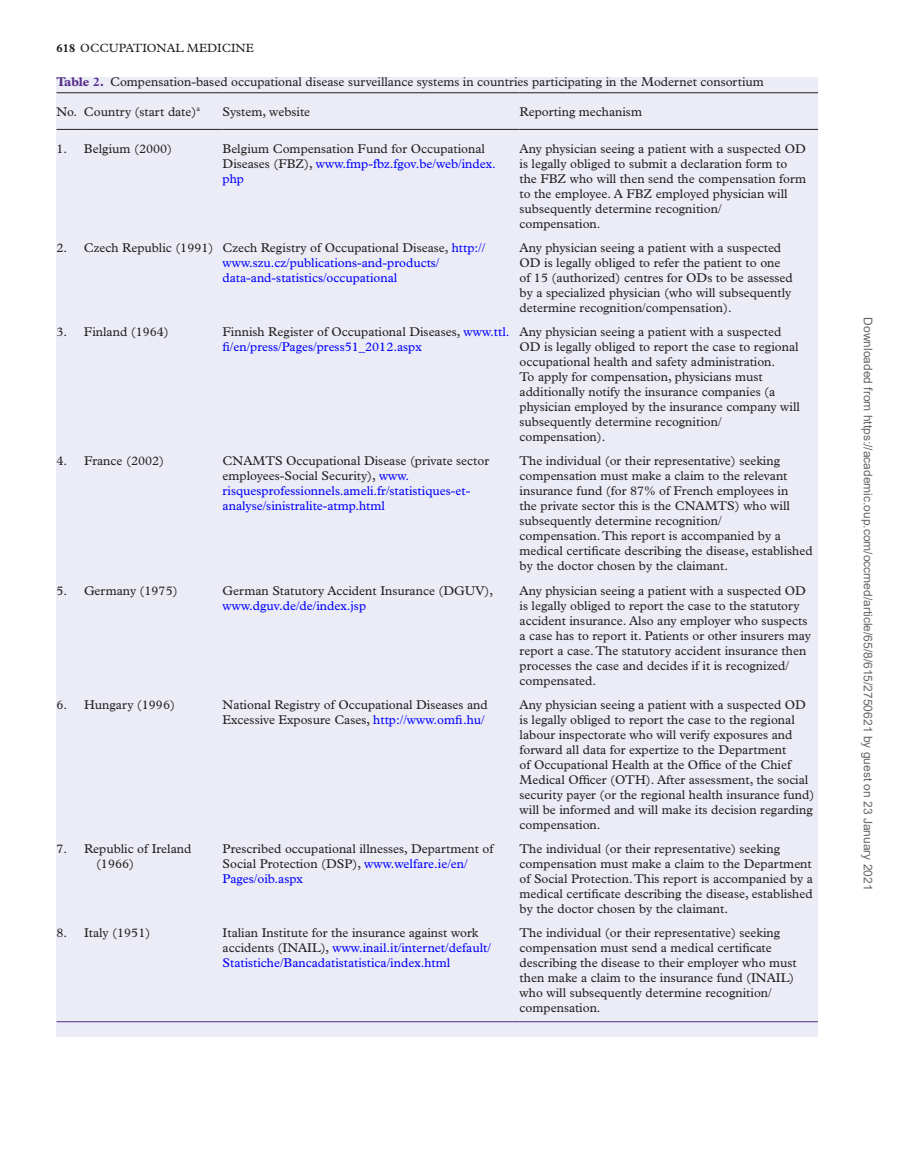
<style>
.page{position:relative;width:897px;height:1165px;background:#fff}
.page>*{position:absolute;margin:0;border:0;box-sizing:border-box;transform-origin:0 0}
.t1{font:12.75px/15px "Plantin Std";color:#231f20}
.t2{font:12.75px/15px "Plantin Std";color:#00f}
.t3{font:12px "Arial";color:#666}
.t4{font:12px "Plantin Std";color:#231f20}
.s1{font-weight:700}
.s2{font-weight:700;color:#542989}
.s3{color:#00f}
.s4{color:#231f20}
</style>
<div class="page">
<div style="left:56px;top:77px;width:761px;height:959px;background:#ebecf5"></div>
<svg style="left:56px;top:92px;width:28px;height:1px"></svg>
<svg style="left:56px;top:129px;width:28px;height:1px"></svg>
<hr style="left:84px;top:92px;width:138px;height:1px;background:#231f20">
<hr style="left:84px;top:129px;width:138px;height:1px;background:#231f20">
<hr style="left:222px;top:92px;width:297px;height:1px;background:#231f20">
<hr style="left:222px;top:129px;width:297px;height:1px;background:#231f20">
<hr style="left:519px;top:92px;width:298px;height:1px;background:#231f20">
<hr style="left:519px;top:129px;width:298px;height:1px;background:#231f20">
<svg style="left:56px;top:1021px;width:28px;height:1px"></svg>
<hr style="left:84px;top:1021px;width:138px;height:1px;background:#542989">
<hr style="left:222px;top:1021px;width:297px;height:1px;background:#542989">
<hr style="left:519px;top:1021px;width:298px;height:1px;background:#542989">
<p class="t4" style="left:56px;top:41px;width:199px"><span class="s1">618</span> OCCUPATIONAL MEDICINE</p>
<p class="t1" style="left:56px;top:75px;width:708px"><span class="s2">Table 2.</span> Compensation-based occupational disease surveillance systems in countries participating in the Modernet consortium</p>
<p class="t1" style="left:56px;top:104px;width:145px">No. Country (start date)<sup>a</sup></p>
<p class="t1" style="left:222px;top:104px;width:89px">System, website</p>
<p class="t1" style="left:519px;top:104px;width:124px">Reporting mechanism</p>
<p class="t1" style="left:56px;top:141px;width:117px">1. Belgium (2000)</p>
<p class="t1" style="left:222px;top:141px;width:275px">Belgium Compensation Fund for Occupational<br>Diseases (FBZ), <span class="s3">www.fmp-fbz.fgov.be/web/index. php</span></p>
<p class="t1" style="left:519px;top:141px;width:288px">Any physician seeing a patient with a suspected OD is legally obliged to submit a declaration form to the FBZ who will then send the compensation form to the employee. A FBZ employed physician will subsequently determine recognition/<br>compensation.</p>
<p class="t2" style="left:222px;top:240px;width:264px;text-indent:-166px"><span class="s4">2. Czech Republic (1991) Czech Registry of Occupational Disease,</span> http:// www.szu.cz/publications-and-products/ data-and-statistics/occupational</p>
<p class="t1" style="left:519px;top:240px;width:275px">Any physician seeing a patient with a suspected OD is legally obliged to refer the patient to one of 15 (authorized) centres for ODs to be assessed by a specialized physician (who will subsequently determine recognition/compensation).</p>
<p class="t1" style="left:57px;top:324px;width:114px">3. Finland (1964)</p>
<p class="t2" style="left:222px;top:324px;width:288px"><span class="s4">Finnish Register of Occupational Diseases,</span> www.ttl. fi/en/press/Pages/press51_2012.aspx</p>
<p class="t1" style="left:519px;top:324px;width:282px">Any physician seeing a patient with a suspected OD is legally obliged to report the case to regional occupational health and safety administration.<br>To apply for compensation, physicians must additionally notify the insurance companies (a physician employed by the insurance company will subsequently determine recognition/ compensation).</p>
<p class="t1" style="left:57px;top:453px;width:109px">4. France (2002)</p>
<p class="t2" style="left:222px;top:453px;width:268px"><span class="s4">CNAMTS Occupational Disease (private sector employees-Social Security),</span> www. risquesprofessionnels.ameli.fr/statistiques-et&shy;analyse/sinistralite-atmp.html</p>
<p class="t1" style="left:519px;top:453px;width:294px">The individual (or their representative) seeking compensation must make a claim to the relevant insurance fund (for 87% of French employees in<br>the private sector this is the CNAMTS) who will subsequently determine recognition/<br>compensation. This report is accompanied by a medical certificate describing the disease, established by the doctor chosen by the claimant.</p>
<p class="t1" style="left:57px;top:583px;width:122px">5. Germany (1975)</p>
<p class="t1" style="left:222px;top:583px;width:272px">German Statutory Accident Insurance (DGUV),</p>
<p class="t2" style="left:222px;top:598px;width:145px">www.dguv.de/de/index.jsp</p>
<p class="t1" style="left:519px;top:583px;width:293px">Any physician seeing a patient with a suspected OD is legally obliged to report the case to the statutory accident insurance. Also any employer who suspects a case has to report it. Patients or other insurers may report a case. The statutory accident insurance then processes the case and decides if it is recognized/ compensated.</p>
<p class="t1" style="left:57px;top:697px;width:120px">6. Hungary (1996)</p>
<p class="t1" style="left:222px;top:697px;width:267px">National Registry of Occupational Diseases and<br>Excessive Exposure Cases, <span class="s3">http://www.omfi.hu/</span></p>
<p class="t1" style="left:519px;top:697px;width:296px">Any physician seeing a patient with a suspected OD is legally obliged to report the case to the regional labour inspectorate who will verify exposures and forward all data for expertize to the Department<br>of Occupational Health at the Office of the Chief Medical Officer (OTH). After assessment, the social security payer (or the regional health insurance fund) will be informed and will make its decision regarding compensation.</p>
<p class="t1" style="left:96px;top:841px;width:97px;text-indent:-39px">7. Republic of Ireland (1966)</p>
<p class="t1" style="left:222px;top:841px;width:272px">Prescribed occupational illnesses, Department of<br>Social Protection (DSP), <span class="s3">www.welfare.ie/en/<br>Pages/oib.aspx</span></p>
<p class="t1" style="left:519px;top:841px;width:295px">The individual (or their representative) seeking compensation must make a claim to the Department of Social Protection. This report is accompanied by a medical certificate describing the disease, established by the doctor chosen by the claimant.</p>
<p class="t1" style="left:57px;top:925px;width:95px">8. Italy (1951)</p>
<p class="t2" style="left:223px;top:925px;width:270px"><span class="s4">Italian Institute for the insurance against work accidents (INAIL),</span> www.inail.it/internet/default/<br>Statistiche/Bancadatistatistica/index.html</p>
<p class="t1" style="left:519px;top:925px;width:278px">The individual (or their representative) seeking compensation must send a medical certificate describing the disease to their employer who must then make a claim to the insurance fund (INAIL) who will subsequently determine recognition/ compensation.</p>
<p class="t3" style="left:872px;top:317px;width:574px;rotate:90deg">Downloaded from https://academic.oup.com/occmed/article/65/8/615/2750621 by guest on 23 January 2021</p>
</div>
